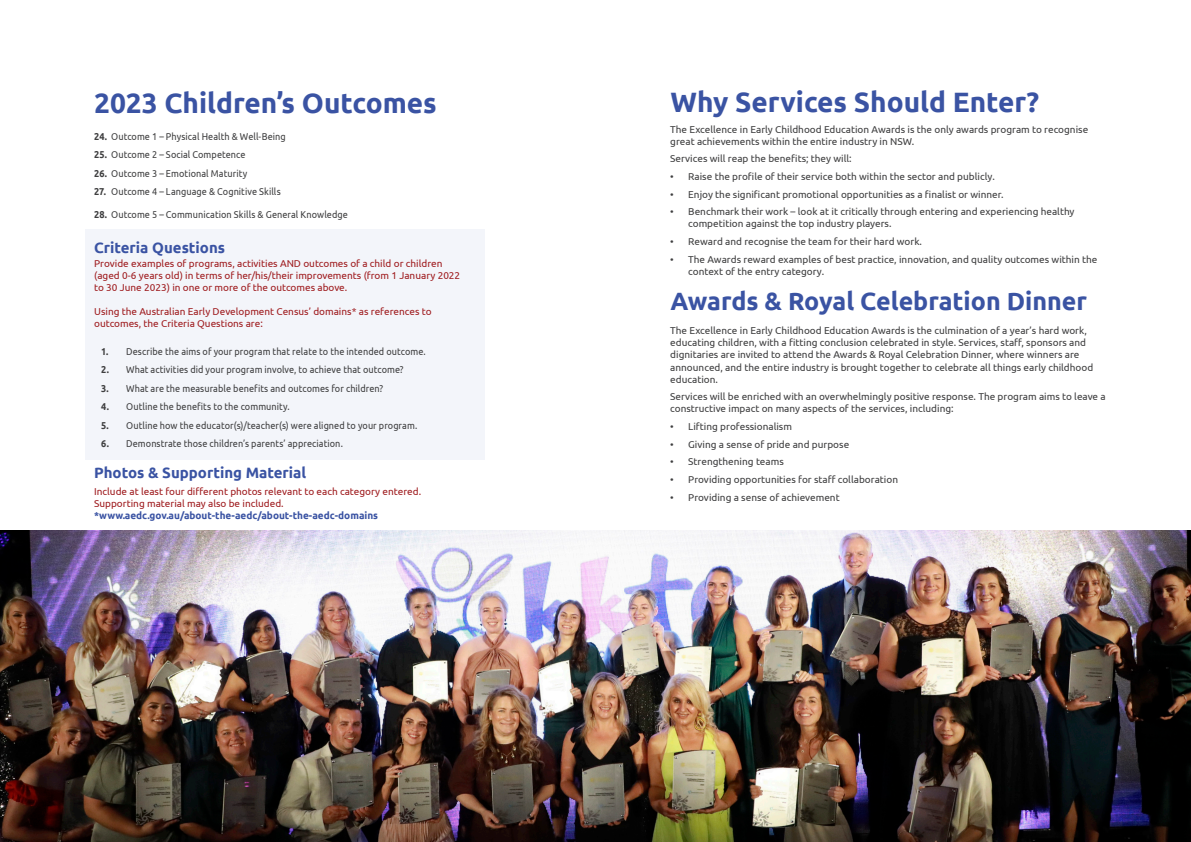
<style>
.page{position:relative;width:1191px;height:842px;background:#fff}
.page>*{position:absolute;margin:0;border:0;box-sizing:border-box;transform-origin:0 0}
.Page_Heading{font:700 28px "Ubuntu";color:#3a53a3}
.Page_Heading-2{font:700 25px "Ubuntu";color:#3a53a3}
.Page_Heading-3{font:700 15px "Ubuntu";color:#3a53a3}
.t1{font:10px/12px "Ubuntu";color:#3e3e3f}
.t2{font:10px "Ubuntu";color:#3e3e3f;scale:.91 1}
.t3{font:10px/12px "Ubuntu";color:#9f1c1f}
.t4{font:700 10px "Ubuntu";color:#3a53a3}
.s1{font-weight:700}
</style>
<div class="page">
<img style="left:0;top:530px;width:1191px;height:312px">
<div style="left:85px;top:229px;width:400px;height:230px;background:#f3f5fa"></div>
<p class="Page_Heading" style="left:94px;top:86px;width:344px">2023 Children’s Outcomes</p>
<p class="t2" style="left:94px;top:130px;width:212px"><span class="s1">24.</span> Outcome 1 – Physical Health &amp; Well-Being</p>
<p class="t2" style="left:94px;top:148px;width:168px"><span class="s1">25.</span> Outcome 2 – Social Competence</p>
<p class="t2" style="left:94px;top:167px;width:170px"><span class="s1">26.</span> Outcome 3 – Emotional Maturity</p>
<p class="t2" style="left:94px;top:185px;width:206px"><span class="s1">27.</span> Outcome 4 – Language &amp; Cognitive Skills</p>
<p class="t2" style="left:94px;top:208px;width:280px"><span class="s1">28.</span> Outcome 5 – Communication Skills &amp; General Knowledge</p>
<p class="Page_Heading-3" style="left:94px;top:238px;width:132px">Criteria Questions</p>
<p class="t3" style="left:94px;top:257px;width:367px">Provide examples of programs, activities AND outcomes of a child or children (aged 0-6 years old) in terms of her/his/their improvements (from 1 January 2022 to 30 June 2023) in one or more of the outcomes above.</p>
<p class="t3" style="left:94px;top:305px;width:339px">Using the Australian Early Development Census’ domains* as references to outcomes, the Criteria Questions are:</p>
<p class="t2" style="left:101px;top:345px;width:358px"><span class="s1">1.</span> Describe the aims of your program that relate to the intended outcome.</p>
<p class="t2" style="left:101px;top:364px;width:334px"><span class="s1">2.</span> What activities did your program involve, to achieve that outcome?</p>
<p class="t2" style="left:101px;top:382px;width:311px"><span class="s1">3.</span> What are the measurable benefits and outcomes for children?</p>
<p class="t2" style="left:101px;top:401px;width:209px"><span class="s1">4.</span> Outline the benefits to the community.</p>
<p class="t2" style="left:101px;top:419px;width:349px"><span class="s1">5.</span> Outline how the educator(s)/teacher(s) were aligned to your program.</p>
<p class="t2" style="left:101px;top:438px;width:267px"><span class="s1">6.</span> Demonstrate those children’s parents’ appreciation.</p>
<p class="Page_Heading-3" style="left:94px;top:464px;width:214px">Photos &amp; Supporting Material</p>
<p class="t3" style="left:94px;top:485px;width:328px">Include at least four different photos relevant to each category entered.<br>Supporting material may also be included.</p>
<p class="t4" style="left:94px;top:510px;width:285px">*www.aedc.gov.au/about-the-aedc/about-the-aedc-domains</p>
<p class="Page_Heading" style="left:670px;top:86px;width:370px">Why Services Should Enter?</p>
<p class="t1" style="left:670px;top:123px;width:419px">The Excellence in Early Childhood Education Awards is the only awards program to recognise great achievements within the entire industry in NSW.</p>
<p class="t1" style="left:670px;top:152px;width:183px">Services will reap the benefits; they will:</p>
<p class="t1" style="left:670px;top:170px;width:326px">• Raise the profile of their service both within the sector and publicly.</p>
<p class="t1" style="left:670px;top:188px;width:335px">• Enjoy the significant promotional opportunities as a finalist or winner.</p>
<p class="t1" style="left:688px;top:205px;width:388px;text-indent:-18px">• Benchmark their work – look at it critically through entering and experiencing healthy competition against the top industry players.</p>
<p class="t1" style="left:670px;top:235px;width:253px">• Reward and recognise the team for their hard work.</p>
<p class="t1" style="left:688px;top:253px;width:411px;text-indent:-18px">• The Awards reward examples of best practice, innovation, and quality outcomes within the context of the entry category.</p>
<p class="Page_Heading-2" style="left:670px;top:286px;width:418px">Awards &amp; Royal Celebration Dinner</p>
<p class="t1" style="left:670px;top:325px;width:424px">The Excellence in Early Childhood Education Awards is the culmination of a year’s hard work, educating children, with a fitting conclusion celebrated in style. Services, staff, sponsors and dignitaries are invited to attend the Awards &amp; Royal Celebration Dinner, where winners are announced, and the entire industry is brought together to celebrate all things early childhood education.</p>
<p class="t1" style="left:670px;top:390px;width:437px">Services will be enriched with an overwhelmingly positive response. The program aims to leave a constructive impact on many aspects of the services, including:</p>
<p class="t1" style="left:670px;top:420px;width:123px">• Lifting professionalism</p>
<p class="t1" style="left:670px;top:438px;width:180px">• Giving a sense of pride and purpose</p>
<p class="t1" style="left:670px;top:455px;width:115px">• Strengthening teams</p>
<p class="t1" style="left:670px;top:473px;width:229px">• Providing opportunities for staff collaboration</p>
<p class="t1" style="left:670px;top:491px;width:171px">• Providing a sense of achievement</p>
</div>
